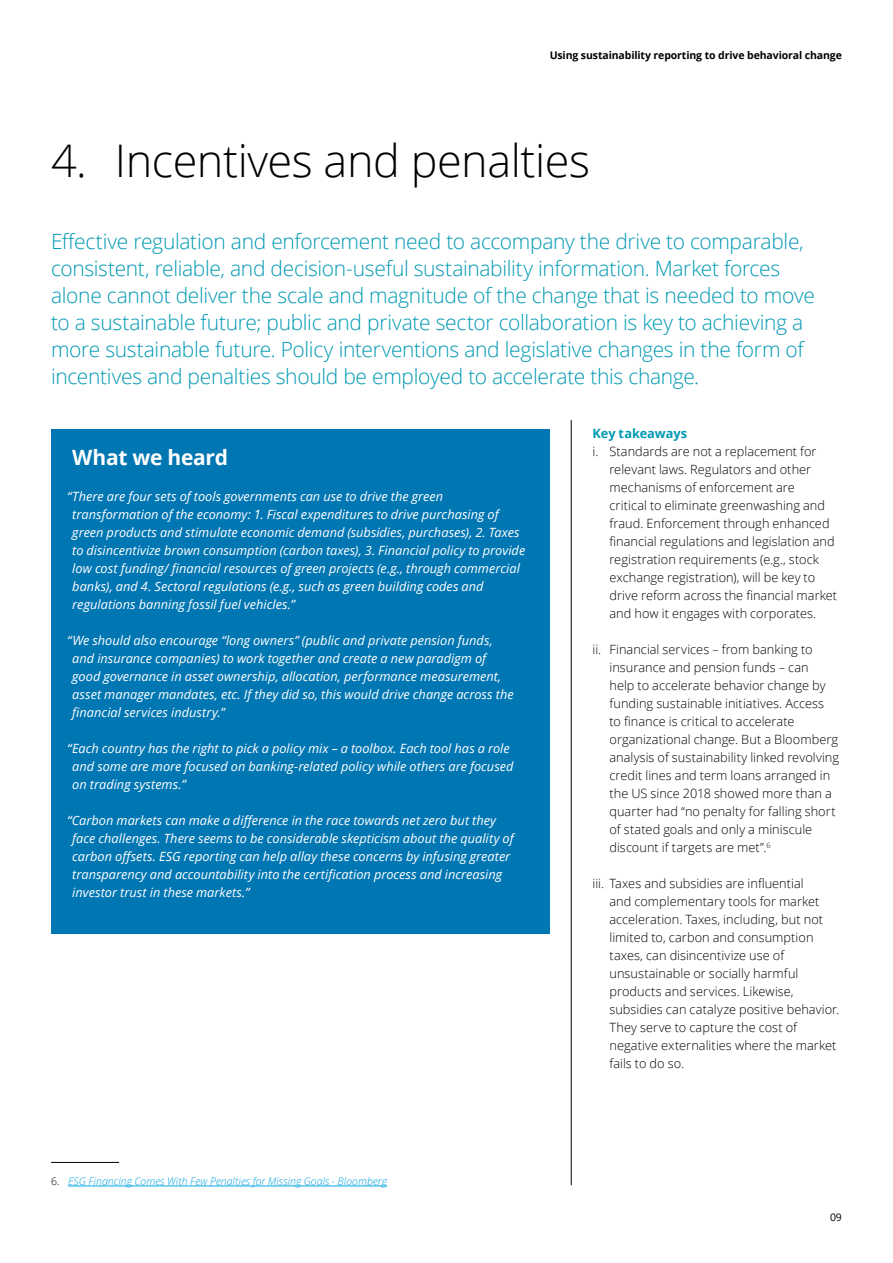
<style>
.page{position:relative;width:893px;height:1263px;background:#fff}
.page>*{position:absolute;margin:0;border:0;box-sizing:border-box;transform-origin:0 0}
.t1{font:300 45px "Open Sans";letter-spacing:-.01em;color:#000}
.t2{font:300 21px/27px "Open Sans";letter-spacing:-.015em;color:#0099b3}
.t3{font:700 21px "Open Sans";letter-spacing:-.015em;color:#fff}
.t4{font:italic 12.75px/18px "Open Sans";color:#fff}
.t5{font:300 12.75px/18px "Open Sans";color:#000}
.t6{font:700 12.75px "Open Sans";letter-spacing:-.005em;color:#0099b3}
.t7{font:italic 300 10.5px "Open Sans";letter-spacing:.005em;color:#00a3e2}
.t8{font:700 10.5px "Open Sans";letter-spacing:-.01em;color:#000}
.t9{font:10.5px "Open Sans";color:#000}
.s1{font-style:normal;color:#000}
</style>
<div class="page">
<div style="left:51px;top:429px;width:499px;height:504px;background:#0076b3"></div>
<hr style="left:571px;top:420px;width:1px;height:765px;background:#000">
<hr style="left:51px;top:1162px;width:68px;height:1px;background:#000">
<hr style="left:68px;top:1186px;width:319px;height:1px;background:#00a3e2">
<p class="t8" style="left:550px;top:48px;width:294px">Using sustainability reporting to drive behavioral change</p>
<h1 class="t1" style="left:51px;top:130px;width:541px">4. Incentives and penalties</h1>
<p class="t2" style="left:51px;top:227px;width:765px">Effective regulation and enforcement need to accompany the drive to comparable, consistent, reliable, and decision-useful sustainability information. Market forces alone cannot deliver the scale and magnitude of the change that is needed to move to a sustainable future; public and private sector collaboration is key to achieving a more sustainable future. Policy interventions and legislative changes in the form of incentives and penalties should be employed to accelerate this change.</p>
<h2 class="t3" style="left:72px;top:443px;width:157px">What we heard</h2>
<p class="t4" style="left:72px;top:487px;width:454px;text-indent:-5px">“There are four sets of tools governments can use to drive the green transformation of the economy: 1. Fiscal expenditures to drive purchasing of green products and stimulate economic demand (subsidies, purchases), 2. Taxes to disincentivize brown consumption (carbon taxes), 3. Financial policy to provide low cost funding/ financial resources of green projects (e.g., through commercial banks), and 4. Sectoral regulations (e.g., such as green building codes and regulations banning fossil fuel vehicles.”</p>
<p class="t4" style="left:72px;top:631px;width:443px;text-indent:-5px">“We should also encourage “long owners” (public and private pension funds, and insurance companies) to work together and create a new paradigm of good governance in asset ownership, allocation, performance measurement, asset manager mandates, etc. If they did so, this would drive change across the financial services industry.”</p>
<p class="t4" style="left:72px;top:739px;width:443px;text-indent:-5px">“Each country has the right to pick a policy mix – a toolbox. Each tool has a role and some are more focused on banking-related policy while others are focused on trading systems.”</p>
<p class="t4" style="left:72px;top:811px;width:443px;text-indent:-5px">“Carbon markets can make a difference in the race towards net zero but they face challenges. There seems to be considerable skepticism about the quality of carbon offsets. ESG reporting can help allay these concerns by infusing greater transparency and accountability into the certification process and increasing investor trust in these markets.”</p>
<p class="t7" style="left:51px;top:1174px;width:338px"><span class="s1">6.</span> ESG Financing Comes With Few Penalties for Missing Goals - Bloomberg</p>
<p class="t6" style="left:592px;top:424px;width:96px">Key takeaways</p>
<p class="t5" style="left:609px;top:442px;width:229px;text-indent:-17px">i. Standards are not a replacement for relevant laws. Regulators and other mechanisms of enforcement are<br>critical to eliminate greenwashing and fraud. Enforcement through enhanced financial regulations and legislation and registration requirements (e.g., stock exchange registration), will be key to drive reform across the financial market and how it engages with corporates.</p>
<p class="t5" style="left:609px;top:640px;width:231px;text-indent:-17px">ii. Financial services – from banking to insurance and pension funds – can<br>help to accelerate behavior change by funding sustainable initiatives. Access<br>to finance is critical to accelerate organizational change. But a Bloomberg analysis of sustainability linked revolving credit lines and term loans arranged in the US since 2018 showed more than a quarter had “no penalty for falling short of stated goals and only a miniscule discount if targets are met”.<sup>6</sup></p>
<p class="t5" style="left:609px;top:874px;width:229px;text-indent:-17px">iii. Taxes and subsidies are influential<br>and complementary tools for market acceleration. Taxes, including, but not limited to, carbon and consumption taxes, can disincentivize use of unsustainable or socially harmful products and services. Likewise, subsidies can catalyze positive behavior.<br>They serve to capture the cost of negative externalities where the market fails to do so.</p>
<p class="t9" style="left:830px;top:1210px;width:13px">09</p>
</div>
